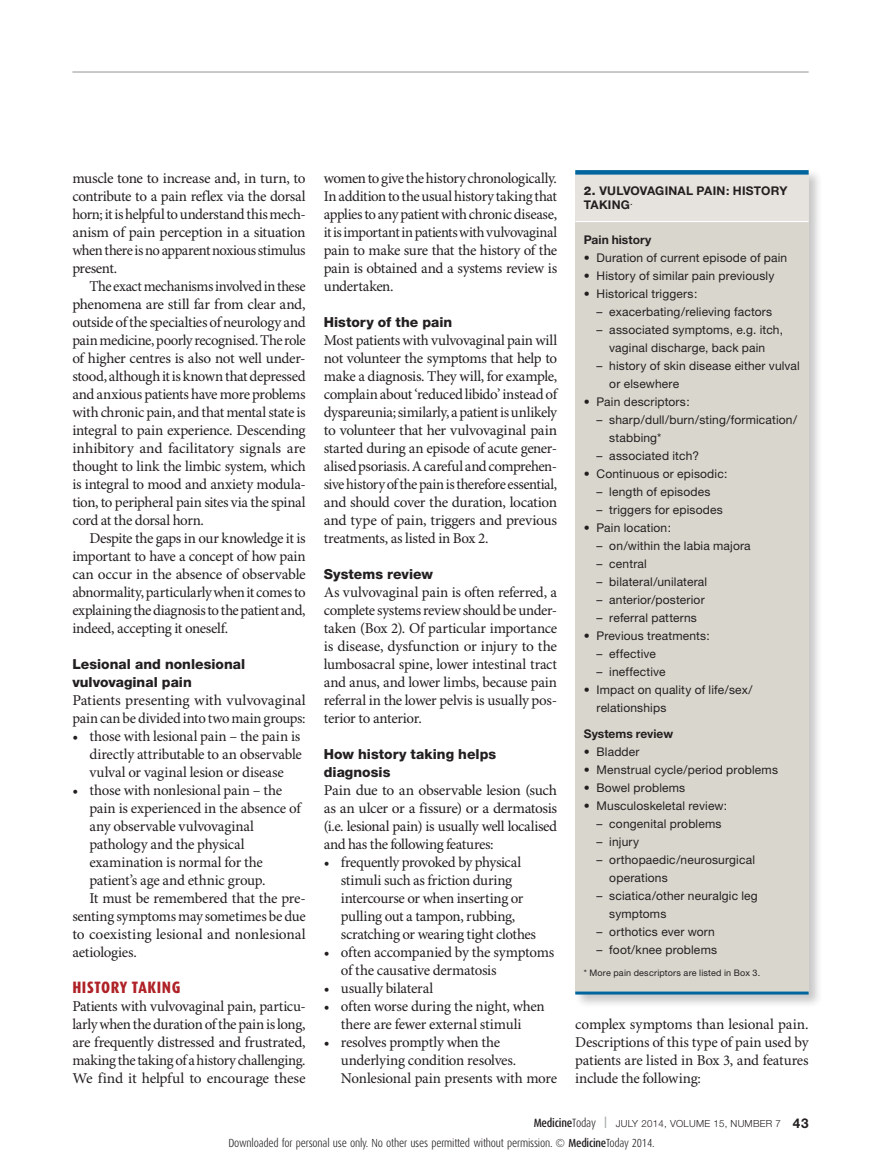
<style>
.page{position:relative;width:881px;height:1161px;background:#fff}
.page>*{position:absolute;margin:0;border:0;box-sizing:border-box;transform-origin:0 0}
.t1{font:800 16.5px "Dax Condensed";letter-spacing:.035em;color:#af2227}
.t2{font:15px/18px "Minion Pro";letter-spacing:-.02em;color:#231f20;text-align:justify}
.t3{font:800 13.8px/18px "Helvetica Neue";color:#231f20}
.t4{font:12px/18px "Helvetica Neue";letter-spacing:.015em;color:#231f20}
.t5{font:700 12px/14.2px "Helvetica Neue";letter-spacing:.005em;color:#231f20}
.t6{font:500 12px "Dax Condensed";letter-spacing:-.02em;color:#231f20}
.t7{font:300 11.7px "Dax Condensed";letter-spacing:-.02em;color:#231f20}
.t8{font:11.7px "Helvetica";color:#000}
.t9{font:300 9.75px "Helvetica Neue";letter-spacing:.025em;color:#231f20}
.t10{font:9px "Helvetica Neue";letter-spacing:.02em;color:#231f20}
.s1{font-weight:800}
.s2{font-weight:300}
.s3{font-weight:700;font-size:13.5px}
.s4{font-weight:500}
</style>
<div class="page">
<hr style="left:72px;top:72px;width:736px;height:1px;background:#939598">
<div style="left:573px;top:168px;width:249px;height:841px;background:#231f20;opacity:.25"></div>
<div style="left:575px;top:172px;width:233px;height:49px;background:#e6e3de"></div>
<div style="left:575px;top:221px;width:233px;height:772px;background:#d9d6ce"></div>
<hr style="left:575px;top:991px;width:233px;height:3px;background:#00659c">
<div style="left:575px;top:170px;width:233px;height:5px;background:#00659c"></div>
<hr style="left:575px;top:221px;width:233px;height:1px;background:#fff">
<p class="t2" style="left:72px;top:169px;width:235px">muscle tone to increase and, in turn, to contribute to a pain reflex via the dorsal horn; it is helpful to understand this mech&shy;anism of pain perception in a situation when there is no apparent noxious stimulus present.</p>
<p class="t2" style="left:72px;top:277px;width:235px;text-indent:17px">The exact mechanisms involved in these phenomena are still far from clear and, outside of the specialties of neurology and pain medicine, poorly recognised. The role of higher centres is also not well under&shy;stood, although it is known that depressed and anxious patients have more problems with chronic pain, and that mental state is integral to pain experience. Descending inhibitory and facilitatory signals are thought to link the limbic system, which is integral to mood and anxiety modula&shy;tion, to peripheral pain sites via the spinal cord at the dorsal horn.</p>
<p class="t2" style="left:72px;top:529px;width:235px;text-indent:17px">Despite the gaps in our knowledge it is important to have a concept of how pain can occur in the absence of observable abnormality, particularly when it comes to explaining the diagnosis to the patient and, indeed, accepting it oneself.</p>
<p class="t3" style="left:72px;top:655px;width:174px">Lesional and nonlesional vulvovaginal pain</p>
<p class="t2" style="left:72px;top:691px;width:235px">Patients presenting with vulvovaginal pain can be divided into two main groups:</p>
<p class="t2" style="left:89px;top:727px;width:214px;text-indent:-17px">• those with lesional pain – the pain is directly attributable to an observable vulval or vaginal lesion or disease</p>
<p class="t2" style="left:72px;top:781px;width:211px">• those with nonlesional pain – the</p>
<p class="t2" style="left:89px;top:799px;width:213px">pain is experienced in the absence of</p>
<p class="t2" style="left:89px;top:817px;width:166px">any observable vulvovaginal</p>
<p class="t2" style="left:89px;top:835px;width:157px">pathology and the physical</p>
<p class="t2" style="left:89px;top:853px;width:175px">examination is normal for the</p>
<p class="t2" style="left:89px;top:871px;width:177px">patient’s age and ethnic group.</p>
<p class="t2" style="left:89px;top:889px;width:218px">It must be remembered that the pre-</p>
<p class="t2" style="left:72px;top:907px;width:235px">senting symptoms may sometimes be due</p>
<p class="t2" style="left:72px;top:925px;width:235px">to coexisting lesional and nonlesional</p>
<p class="t2" style="left:72px;top:943px;width:66px">aetiologies.</p>
<p class="t1" style="left:72px;top:978px;width:110px">HISTORY TAKING</p>
<p class="t2" style="left:72px;top:997px;width:235px">Patients with vulvovaginal pain, particu&shy;larly when the duration of the pain is long, are frequently distressed and frustrated, making the taking of a history challenging.<br>We find it helpful to encourage these</p>
<p class="t2" style="left:324px;top:169px;width:235px">women to give the history chronologically.<br>In addition to the usual history taking that applies to any patient with chronic disease, it is important in patients with vulvovaginal pain to make sure that the history of the pain is obtained and a systems review is undertaken.</p>
<p class="t3" style="left:324px;top:313px;width:130px">History of the pain</p>
<p class="t2" style="left:324px;top:331px;width:235px">Most patients with vulvovaginal pain will not volunteer the symptoms that help to make a diagnosis. They will, for example, complain about ‘reduced libido’ instead of dyspareunia; similarly, a patient is unlikely to volunteer that her vulvovaginal pain started during an episode of acute gener&shy;alised psoriasis. A careful and comprehen&shy;sive history of the pain is therefore essential, and should cover the duration, location and type of pain, triggers and previous treatments, as listed in Box 2.</p>
<p class="t3" style="left:324px;top:565px;width:111px">Systems review</p>
<p class="t2" style="left:324px;top:583px;width:235px">As vulvovaginal pain is often referred, a complete systems review should be under&shy;taken (Box 2). Of particular importance is disease, dysfunction or injury to the lumbosacral spine, lower intestinal tract and anus, and lower limbs, because pain referral in the lower pelvis is usually pos&shy;terior to anterior.</p>
<p class="t3" style="left:324px;top:745px;width:174px">How history taking helps diagnosis</p>
<p class="t2" style="left:324px;top:781px;width:235px">Pain due to an observable lesion (such as an ulcer or a fissure) or a dermatosis (i.e. lesional pain) is usually well localised and has the following features:</p>
<p class="t2" style="left:341px;top:853px;width:197px;text-align:left;text-indent:-17px">• frequently provoked by physical stimuli such as friction during intercourse or when inserting or pulling out a tampon, rubbing, scratching or wearing tight clothes</p>
<p class="t2" style="left:341px;top:943px;width:215px;text-indent:-17px">• often accompanied by the symptoms of the causative dermatosis</p>
<p class="t2" style="left:324px;top:979px;width:111px">• usually bilateral</p>
<p class="t2" style="left:324px;top:997px;width:222px;text-align:center">• often worse during the night, when there are fewer external stimuli</p>
<p class="t2" style="left:341px;top:1033px;width:218px;text-align:left;text-indent:-17px">• resolves promptly when the underlying condition resolves.<br>Nonlesional pain presents with more</p>
<p class="t8" style="left:180px;top:1055px;width:253px">Copyright _Layout 1 17/01/12 1:43 PM Page 4</p>
<p class="t5" style="left:583px;top:183px;width:205px"><span class="s1">2.</span> VULVOVAGINAL PAIN: HISTORY<br>TAKING<sup>.</sup></p>
<p class="t5" style="left:583px;top:232px;width:69px">Pain history</p>
<p class="t4" style="left:583px;top:248px;width:205px">• Duration of current episode of pain</p>
<p class="t4" style="left:583px;top:266px;width:192px">• History of similar pain previously</p>
<p class="t4" style="left:583px;top:284px;width:115px">• Historical triggers:</p>
<p class="t4" style="left:596px;top:302px;width:177px">– exacerbating/relieving factors</p>
<p class="t4" style="left:596px;top:320px;width:188px;text-align:center">– associated symptoms, e.g. itch, vaginal discharge, back pain</p>
<p class="t4" style="left:609px;top:356px;width:192px;text-indent:-13px">– history of skin disease either vulval or elsewhere</p>
<p class="t4" style="left:583px;top:392px;width:107px">• Pain descriptors:</p>
<p class="t4" style="left:609px;top:410px;width:189px;text-indent:-13px">– sharp/dull/burn/sting/formication/ stabbing*</p>
<p class="t4" style="left:596px;top:446px;width:104px">– associated itch?</p>
<p class="t4" style="left:583px;top:464px;width:145px">• Continuous or episodic:</p>
<p class="t4" style="left:596px;top:482px;width:115px">– length of episodes</p>
<p class="t4" style="left:596px;top:500px;width:128px">– triggers for episodes</p>
<p class="t4" style="left:583px;top:518px;width:89px">• Pain location:</p>
<p class="t4" style="left:596px;top:536px;width:156px">– on/within the labia majora</p>
<p class="t4" style="left:596px;top:554px;width:52px">– central</p>
<p class="t4" style="left:596px;top:572px;width:112px">– bilateral/unilateral</p>
<p class="t4" style="left:596px;top:590px;width:110px">– anterior/posterior</p>
<p class="t4" style="left:596px;top:608px;width:102px">– referral patterns</p>
<p class="t4" style="left:583px;top:626px;width:128px">• Previous treatments:</p>
<p class="t4" style="left:596px;top:644px;width:61px">– effective</p>
<p class="t4" style="left:596px;top:662px;width:70px">– ineffective</p>
<p class="t4" style="left:596px;top:680px;width:157px;text-indent:-13px">• Impact on quality of life/sex/ relationships</p>
<p class="t5" style="left:583px;top:726px;width:91px">Systems review</p>
<p class="t4" style="left:583px;top:742px;width:57px">• Bladder</p>
<p class="t4" style="left:583px;top:760px;width:196px">• Menstrual cycle/period problems</p>
<p class="t4" style="left:583px;top:778px;width:103px">• Bowel problems</p>
<p class="t4" style="left:583px;top:796px;width:145px">• Musculoskeletal review:</p>
<p class="t4" style="left:596px;top:814px;width:126px">– congenital problems</p>
<p class="t4" style="left:596px;top:832px;width:44px">– injury</p>
<p class="t4" style="left:609px;top:850px;width:147px;text-indent:-13px">– orthopaedic/neurosurgical operations</p>
<p class="t4" style="left:609px;top:886px;width:150px;text-indent:-13px">– sciatica/other neuralgic leg symptoms</p>
<p class="t4" style="left:596px;top:922px;width:120px">– orthotics ever worn</p>
<p class="t4" style="left:596px;top:940px;width:122px">– foot/knee problems</p>
<p class="t10" style="left:583px;top:967px;width:178px">* More pain descriptors are listed in Box 3.</p>
<p class="t2" style="left:575px;top:1015px;width:235px">complex symptoms than lesional pain.<br>Descriptions of this type of pain used by patients are listed in Box 3, and features include the following:</p>
<p class="t6" style="left:533px;top:1116px;width:64px">Medicine<span class="s2">Today</span></p>
<p class="t9" style="left:615px;top:1117px;width:194px">JULY 2014, VOLUME 15, NUMBER 7 <span class="s3">43</span></p>
<p class="t7" style="left:228px;top:1139px;width:427px">Downloaded for personal use only. No other uses permitted without permission. © <span class="s4">Medicine</span>Today 2014.</p>
</div>
